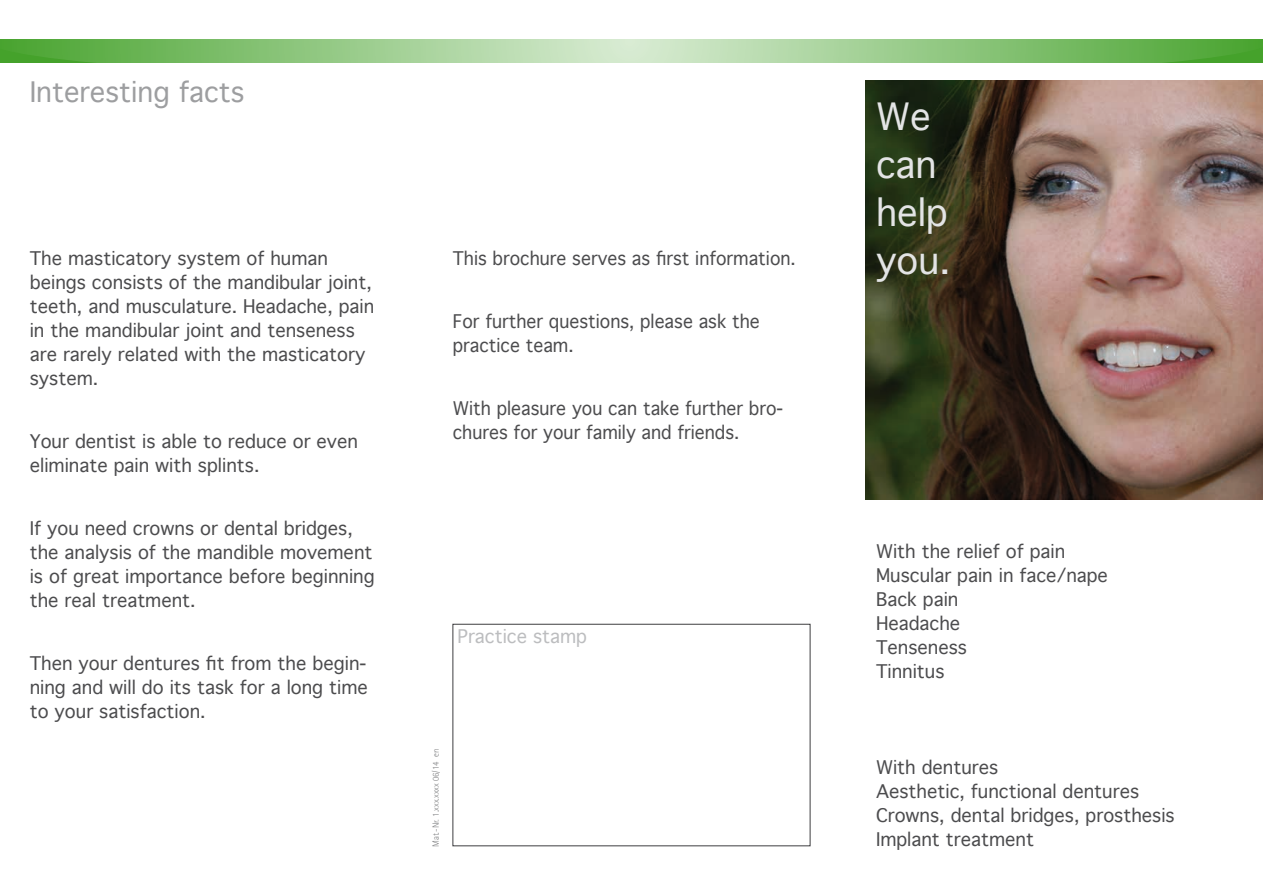
<style>
.page{position:relative;width:1263px;height:893px;background:#fff}
.page>*{position:absolute;margin:0;border:0;box-sizing:border-box;transform-origin:0 0}
.t1{font:36px/48px "Geneva";color:#e3e4e5}
.t2{font:27px "Geneva";color:#9d9ea0}
.t3{font:18px/24px "Geneva";color:#4c4c4e}
.t4{font:18px/24px "Geneva";color:#4c4c4e;scale:.96 1}
.t5{font:18px "Geneva";color:#bcbdbf}
.t6{font:300 9px "Agfa Rotis Sans Serif";color:#7c7d7f}
</style>
<div class="page">
<img style="left:865px;top:81px;width:398px;height:418px">
<svg style="left:0;top:39px;width:1263px;height:42px"></svg>
<div style="left:452px;top:624px;width:358px;height:222px;border:1px solid #3e3e40"></div>
<h2 class="t2" style="left:30px;top:69px;width:216px">Interesting facts</h2>
<p class="t3" style="left:30px;top:246px;width:346px">The masticatory system of human beings consists of the mandibular joint, teeth, and musculature. Headache, pain in the mandibular joint and tenseness are rarely related with the masticatory system.</p>
<p class="t3" style="left:30px;top:429px;width:330px">Your dentist is able to reduce or even eliminate pain with splints.</p>
<p class="t3" style="left:30px;top:516px;width:346px">If you need crowns or dental bridges, the analysis of the mandible movement is of great importance before beginning the real treatment.</p>
<p class="t3" style="left:30px;top:651px;width:340px;text-align:justify">Then your dentures fit from the begin&shy;ning and will do its task for a long time to your satisfaction.</p>
<p class="t4" style="left:453px;top:246px;width:359px">This brochure serves as first information.</p>
<p class="t4" style="left:453px;top:309px;width:321px">For further questions, please ask the practice team.</p>
<p class="t4" style="left:453px;top:396px;width:346px">With pleasure you can take further bro&shy;chures for your family and friends.</p>
<p class="t5" style="left:457px;top:621px;width:131px">Practice stamp</p>
<p class="t6" style="left:431px;top:847px;width:100px;rotate:-90deg">Mat.-Nr. 1.xxx.xxxx 06/14 en</p>
<h1 class="t1" style="left:876px;top:93px;width:76px">We can help you.</h1>
<p class="t3" style="left:876px;top:539px;width:233px">With the relief of pain<br>Muscular pain in face/nape<br>Back pain<br>Headache<br>Tenseness<br>Tinnitus</p>
<p class="t3" style="left:876px;top:755px;width:300px">With dentures<br>Aesthetic, functional dentures<br>Crowns, dental bridges, prosthesis<br>Implant treatment</p>
</div>
